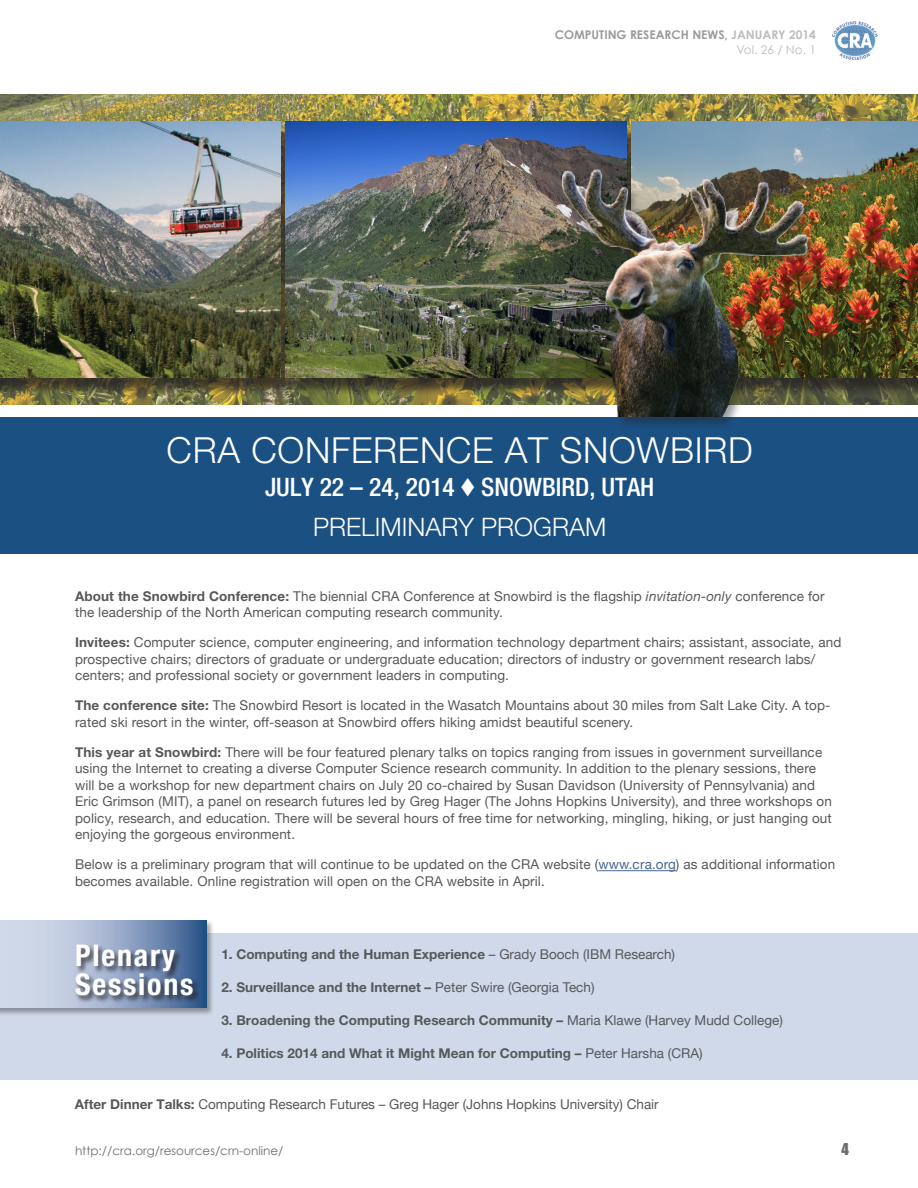
<style>
.page{position:relative;width:918px;height:1188px;background:#fff}
.page>*{position:absolute;margin:0;border:0;box-sizing:border-box;transform-origin:0 0}
.t1{font:300 36px "Helvetica Neue";letter-spacing:.02em;color:#fff}
.t2{font:700 condensed 30px/28.5px "Helvetica Neue";letter-spacing:.06em;color:#fff}
.t3{font:500 condensed 25.5px/40.5px "Helvetica Neue";color:#fff;text-align:center}
.t4{font:15px "Impact";color:#6c6d70}
.t5{font:13.5px/16.5px "Helvetica Neue";letter-spacing:.01em;color:#57585a}
.t6{font:700 13.5px "Helvetica Neue";color:#57585a}
.t7{font:700 12px/15px "Century Gothic";color:#999b9e;text-align:right}
.t8{font:12px "Century Gothic";color:#6c6d70}
.s1{color:#bcbdc0}
.s2{font-weight:400;color:#bcbdc0}
.s3{font-weight:300;font-stretch:normal}
.s4{font-weight:700}
.s5{font-style:italic}
.s6{color:#476896}
.s7{font-weight:400}
</style>
<div class="page">
<img style="left:833px;top:22px;width:44px;height:37px">
<div style="left:0;top:933px;width:918px;height:146px;background:#d0d9e9"></div>
<hr style="left:598px;top:870px;width:78px;height:1px;background:#476896">
<div style="left:0;top:920px;width:214px;height:96px;background:#231f20;opacity:.4"></div>
<svg style="left:0;top:920px;width:206px;height:87px"></svg>
<div style="left:74px;top:944px;width:126px;height:59px;background:#231f20;opacity:.75"></div>
<img style="left:0;top:94px;width:918px;height:311px">
<div style="left:0;top:417px;width:918px;height:137px;background:#1b5083"></div>
<div style="left:0;top:124px;width:299px;height:273px;background:#231f20;opacity:.75"></div>
<img style="left:0;top:122px;width:280px;height:256px">
<div style="left:287px;top:124px;width:358px;height:272px;background:#231f20;opacity:.75"></div>
<img style="left:285px;top:122px;width:342px;height:256px">
<div style="left:634px;top:124px;width:284px;height:273px;background:#231f20;opacity:.75"></div>
<img style="left:632px;top:122px;width:286px;height:256px">
<div style="left:560px;top:168px;width:260px;height:262px;background:#231f20;opacity:.43"></div>
<img style="left:489px;top:168px;width:320px;height:249px">
<p class="t7" style="left:555px;top:26px;width:263px">COMPUTING RESEARCH NEWS, <span class="s1">JANUARY 2014<br></span><span class="s2">Vol. 26 / No. 1</span></p>
<h1 class="t1" style="left:167px;top:428px;width:588px">CRA CONFERENCE AT SNOWBIRD</h1>
<h3 class="t3" style="left:265px;top:466px;width:391px">JULY 22 – 24, 2014 ◆ SNOWBIRD, UTAH<br><span class="s3">PRELIMINARY PROGRAM</span></h3>
<p class="t5" style="left:75px;top:589px;width:751px"><span class="s4">About the Snowbird Conference:</span> The biennial CRA Conference at Snowbird is the flagship <span class="s5">invitation-only</span> conference for the leadership of the North American computing research community.</p>
<p class="t5" style="left:75px;top:635px;width:768px"><span class="s4">Invitees:</span> Computer science, computer engineering, and information technology department chairs; assistant, associate, and prospective chairs; directors of graduate or undergraduate education; directors of industry or government research labs/ centers; and professional society or government leaders in computing.</p>
<p class="t5" style="left:75px;top:698px;width:757px"><span class="s4">The conference site:</span> The Snowbird Resort is located in the Wasatch Mountains about 30 miles from Salt Lake City. A top&shy;rated ski resort in the winter, off-season at Snowbird offers hiking amidst beautiful scenery.</p>
<p class="t5" style="left:75px;top:745px;width:758px"><span class="s4">This year at Snowbird:</span> There will be four featured plenary talks on topics ranging from issues in government surveillance using the Internet to creating a diverse Computer Science research community. In addition to the plenary sessions, there will be a workshop for new department chairs on July 20 co-chaired by Susan Davidson (University of Pennsylvania) and Eric Grimson (MIT), a panel on research futures led by Greg Hager (The Johns Hopkins University), and three workshops on policy, research, and education. There will be several hours of free time for networking, mingling, hiking, or just hanging out enjoying the gorgeous environment.</p>
<p class="t5" style="left:75px;top:857px;width:762px">Below is a preliminary program that will continue to be updated on the CRA website (<span class="s6">www.cra.org</span>) as additional information becomes available. Online registration will open on the CRA website in April.</p>
<h2 class="t2" style="left:75px;top:941px;width:120px">Plenary<br>Sessions</h2>
<p class="t6" style="left:221px;top:946px;width:455px">1. Computing and the Human Experience <span class="s7">– Grady Booch (IBM Research)</span></p>
<p class="t6" style="left:221px;top:979px;width:375px">2. Surveillance and the Internet – <span class="s7">Peter Swire (Georgia Tech)</span></p>
<p class="t6" style="left:221px;top:1012px;width:563px">3. Broadening the Computing Research Community – <span class="s7">Maria Klawe (Harvey Mudd College)</span></p>
<p class="t6" style="left:221px;top:1045px;width:483px">4. Politics 2014 and What it Might Mean for Computing – <span class="s7">Peter Harsha (CRA)</span></p>
<p class="t5" style="left:75px;top:1097px;width:585px"><span class="s4">After Dinner Talks:</span> Computing Research Futures – Greg Hager (Johns Hopkins University) Chair</p>
<p class="t8" style="left:75px;top:1143px;width:210px">http://cra.org/resources/crn-online/</p>
<p class="t4" style="left:842px;top:1137px;width:9px">4</p>
</div>
